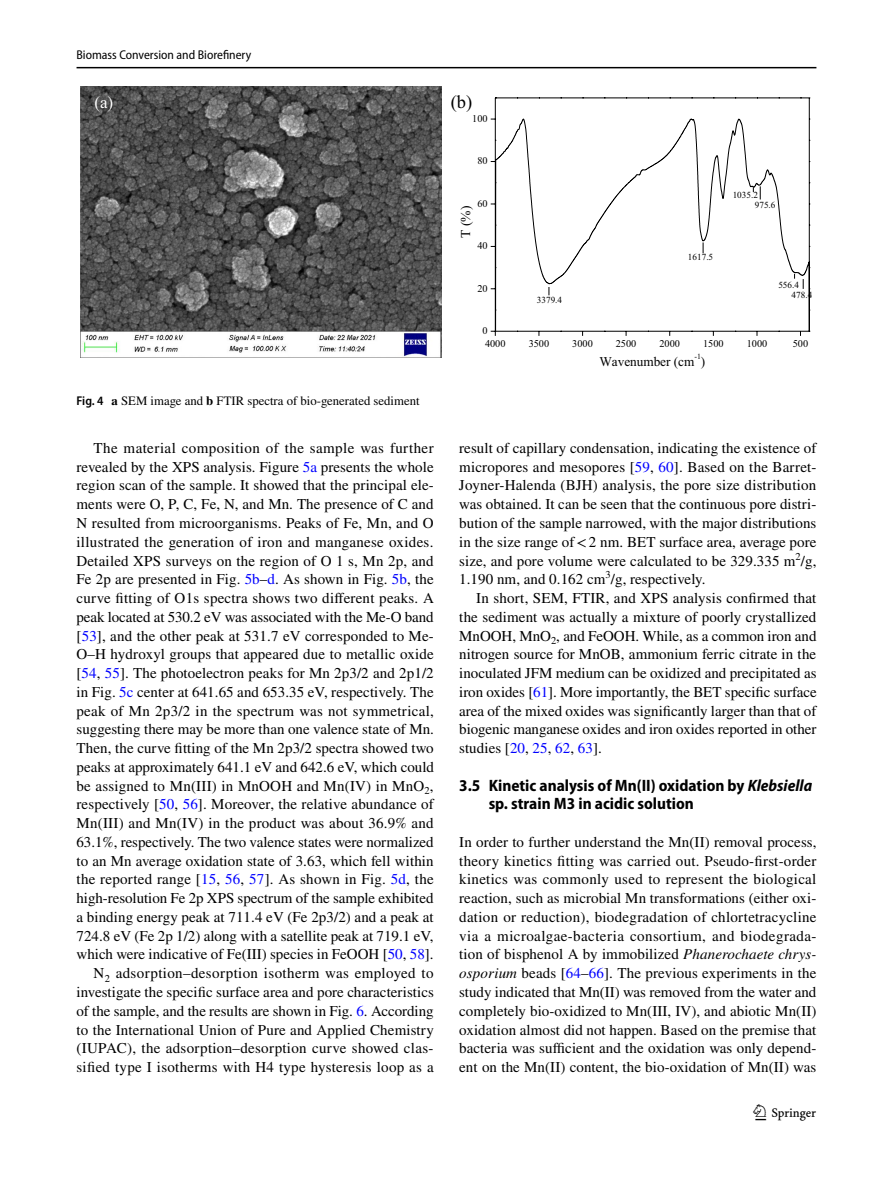
<style>
.page{position:relative;width:893px;height:1187px;background:#fff}
.page>*{position:absolute;margin:0;border:0;box-sizing:border-box;transform-origin:0 0}
.t1{font:22.5px "Springnew Regular 3";color:#000}
.t2{font:18.6px "Times New Roman PSMT5";color:#000}
.t3{font:17.1px "Times New Roman PSMT5";color:#fff}
.t4{font:700 semi-condensed 16.5px/18.8px "Myriad Pro";color:#000}
.t5{font:15px/18.8px "STIX";letter-spacing:.005em;color:#000;text-align:justify}
.t6{font:13.5px "Times New Roman PSMT5";color:#000}
.t7{font:13.35px "Times New Roman PSMT5";color:#000}
.t8{font:12.75px "STIX";color:#000}
.t9{font:semi-condensed 12.75px "Myriad Pro";color:#000}
.t10{font:10.35px "Times New Roman PSMT5";color:#000}
.t11{font:9.3px "Times New Roman PSMT5";color:#000}
.t12{font:7.95px "Times New Roman PSMT5";color:#000}
.s1{font-family:"Myriad Pro";font-weight:600;font-stretch:semi-condensed}
.s2{font-weight:700}
.s3{color:#00f}
.s4{font-style:italic}
</style>
<div class="page">
<hr style="left:77px;top:67px;width:739px;height:1px;background:#000">
<img style="left:81px;top:87px;width:360px;height:270px">
<svg style="left:490px;top:66px;width:320px;height:270px"></svg>
<svg style="left:760px;top:186px;width:1px;height:13px"></svg>
<p class="t9" style="left:77px;top:48px;width:176px">Biomass Conversion and Biorefinery</p>
<p class="t3" style="left:94px;top:91px;width:20px">(a)</p>
<p class="t2" style="left:451px;top:89px;width:23px">(b)</p>
<p class="t10" style="left:472px;top:111px;width:17px">100</p>
<p class="t10" style="left:477px;top:154px;width:12px">80</p>
<p class="t10" style="left:477px;top:196px;width:12px">60</p>
<p class="t6" style="left:457px;top:238px;width:34px;rotate:-90deg">T %( )</p>
<p class="t10" style="left:477px;top:239px;width:12px">40</p>
<p class="t10" style="left:477px;top:281px;width:12px">20</p>
<p class="t10" style="left:482px;top:324px;width:7px">0</p>
<p class="t11" style="left:537px;top:293px;width:27px">3379.4</p>
<p class="t11" style="left:688px;top:250px;width:27px">1617.5</p>
<p class="t11" style="left:733px;top:189px;width:27px">1035.2</p>
<p class="t11" style="left:755px;top:198px;width:22px">975.6</p>
<p class="t11" style="left:778px;top:278px;width:22px">556.4</p>
<p class="t11" style="left:792px;top:289px;width:22px">478.4</p>
<p class="t10" style="left:485px;top:336px;width:22px">4000</p>
<p class="t10" style="left:529px;top:336px;width:22px">3500</p>
<p class="t10" style="left:572px;top:336px;width:22px">3000</p>
<p class="t10" style="left:616px;top:336px;width:22px">2500</p>
<p class="t10" style="left:659px;top:336px;width:22px">2000</p>
<p class="t10" style="left:703px;top:336px;width:22px">1500</p>
<p class="t10" style="left:747px;top:336px;width:22px">1000</p>
<p class="t10" style="left:793px;top:336px;width:17px">500</p>
<p class="t8" style="left:77px;top:392px;width:345px"><span class="s1">Fig. 4</span> <span class="s2">a</span> SEM image and <span class="s2">b</span> FTIR spectra of bio-generated sediment</p>
<p class="t12" style="left:694px;top:351px;width:8px">-1</p>
<p class="t7" style="left:599px;top:352px;width:97px">Wavenumber (cm</p>
<p class="t7" style="left:701px;top:352px;width:6px">)</p>
<p class="t5" style="left:77px;top:439px;width:359px;text-align:right">The material composition of the sample was further revealed by the XPS analysis. Figure <span class="s3">5a</span> presents the whole region scan of the sample. It showed that the principal ele&shy;ments were O, P, C, Fe, N, and Mn. The presence of C and N resulted from microorganisms. Peaks of Fe, Mn, and O illustrated the generation of iron and manganese oxides.<br>Detailed XPS surveys on the region of O 1 s, Mn 2p, and Fe 2p are presented in Fig. <span class="s3">5b</span>–<span class="s3">d</span>. As shown in Fig. <span class="s3">5b</span>, the curve fitting of O1s spectra shows two different peaks. A peak located at 530.2 eV was associated with the Me-O band [<span class="s3">53</span>], and the other peak at 531.7 eV corresponded to Me-O–H hydroxyl groups that appeared due to metallic oxide [<span class="s3">54</span>, <span class="s3">55</span>]. The photoelectron peaks for Mn 2p3/2 and 2p1/2 in Fig. <span class="s3">5c</span> center at 641.65 and 653.35 eV, respectively. The peak of Mn 2p3/2 in the spectrum was not symmetrical, suggesting there may be more than one valence state of Mn.<br>Then, the curve fitting of the Mn 2p3/2 spectra showed two peaks at approximately 641.1 eV and 642.6 eV, which could be assigned to Mn(III) in MnOOH and Mn(IV) in MnO<sub>2</sub>, respectively [<span class="s3">50</span>, <span class="s3">56</span>]. Moreover, the relative abundance of Mn(III) and Mn(IV) in the product was about 36.9% and 63.1%, respectively. The two valence states were normalized to an Mn average oxidation state of 3.63, which fell within the reported range [<span class="s3">15</span>, <span class="s3">56</span>, <span class="s3">57</span>]. As shown in Fig. <span class="s3">5d</span>, the high-resolution Fe 2p XPS spectrum of the sample exhibited a binding energy peak at 711.4 eV (Fe 2p3/2) and a peak at 724.8 eV (Fe 2p 1/2) along with a satellite peak at 719.1 eV, which were indicative of Fe(III) species in FeOOH [<span class="s3">50</span>, <span class="s3">58</span>].<br>N<sub>2</sub> adsorption–desorption isotherm was employed to investigate the specific surface area and pore characteristics of the sample, and the results are shown in Fig. <span class="s3">6</span>. According to the International Union of Pure and Applied Chemistry (IUPAC), the adsorption–desorption curve showed clas&shy;sified type I isotherms with H4 type hysteresis loop as a</p>
<p class="t5" style="left:459px;top:439px;width:359px">result of capillary condensation, indicating the existence of micropores and mesopores [<span class="s3">59</span>, <span class="s3">60</span>]. Based on the Barret-Joyner-Halenda (BJH) analysis, the pore size distribution was obtained. It can be seen that the continuous pore distri&shy;bution of the sample narrowed, with the major distributions in the size range of&lt;2 nm. BET surface area, average pore size, and pore volume were calculated to be 329.335 m<sup>2</sup>/g, 1.190 nm, and 0.162 cm<sup>3</sup>/g, respectively.</p>
<p class="t5" style="left:459px;top:589px;width:359px;text-indent:17px">In short, SEM, FTIR, and XPS analysis confirmed that the sediment was actually a mixture of poorly crystallized MnOOH, MnO<sub>2</sub>, and FeOOH. While, as a common iron and nitrogen source for MnOB, ammonium ferric citrate in the inoculated JFM medium can be oxidized and precipitated as iron oxides [<span class="s3">61</span>]. More importantly, the BET specific surface area of the mixed oxides was significantly larger than that of biogenic manganese oxides and iron oxides reported in other studies [<span class="s3">20</span>, <span class="s3">25</span>, <span class="s3">62</span>, <span class="s3">63</span>].</p>
<p class="t4" style="left:489px;top:775px;width:325px;text-indent:-29px">3.5 Kinetic analysis of Mn(II) oxidation by <span class="s4">Klebsiella </span>sp. strain M3 in acidic solution</p>
<p class="t5" style="left:459px;top:833px;width:359px">In order to further understand the Mn(II) removal process, theory kinetics fitting was carried out. Pseudo-first-order kinetics was commonly used to represent the biological reaction, such as microbial Mn transformations (either oxi&shy;dation or reduction), biodegradation of chlortetracycline via a microalgae-bacteria consortium, and biodegrada&shy;tion of bisphenol A by immobilized <span class="s4">Phanerochaete chrys&shy;osporium</span> beads [<span class="s3">64</span>–<span class="s3">66</span>]. The previous experiments in the study indicated that Mn(II) was removed from the water and completely bio-oxidized to Mn(III, IV), and abiotic Mn(II) oxidation almost did not happen. Based on the premise that bacteria was sufficient and the oxidation was only depend&shy;ent on the Mn(II) content, the bio-oxidation of Mn(II) was</p>
<h1 class="t1" style="left:755px;top:1104px;width:62px">1 3</h1>
</div>
